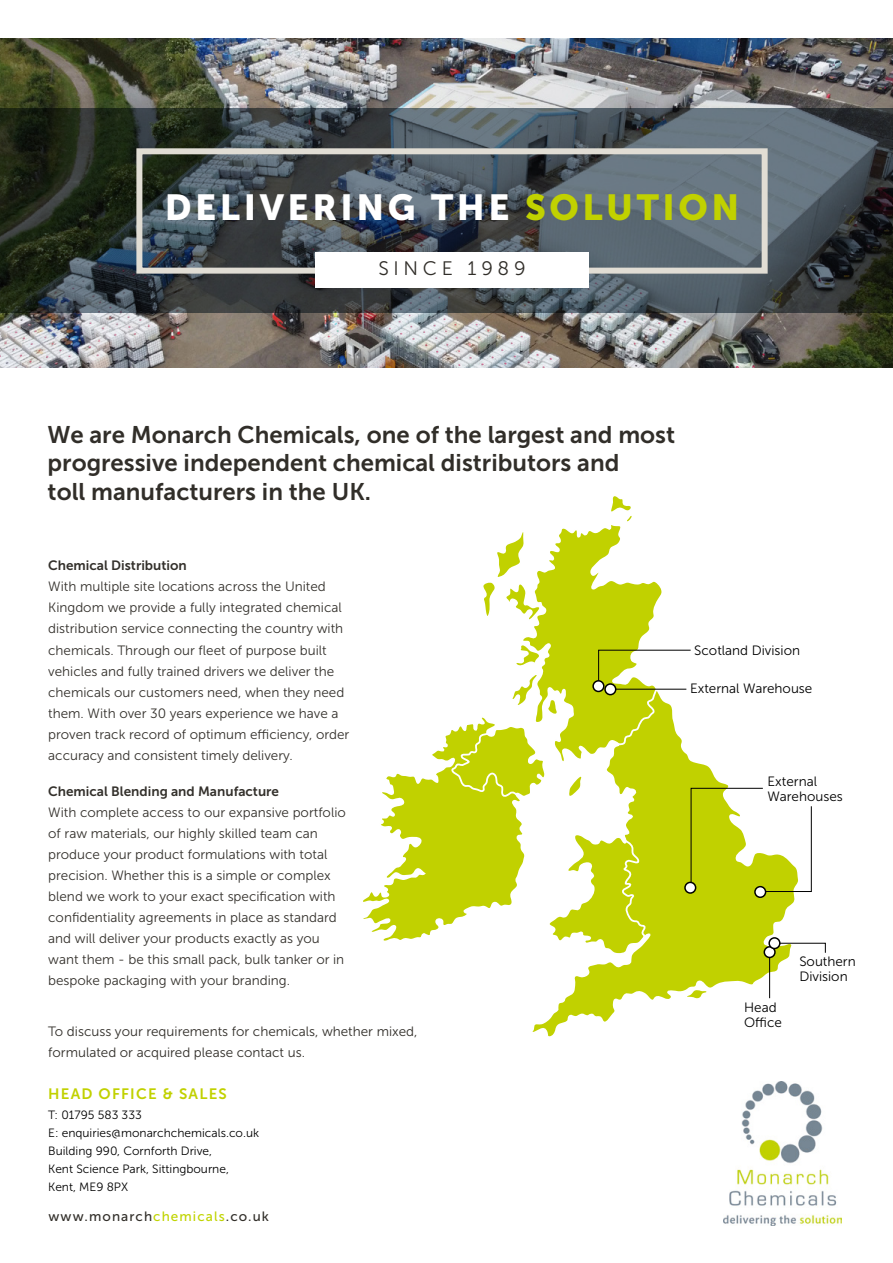
<style>
.page{position:relative;width:893px;height:1263px;background:#fff}
.page>*{position:absolute;margin:0;border:0;box-sizing:border-box;transform-origin:0 0}
.t1{font:36px "Museo Sans 900";letter-spacing:.1em;color:#fff}
.t2{font:24px/28.8px "Museo Sans 700";color:#312e29}
.t3{font:19.5px "Museo Sans 300";letter-spacing:.24em;color:#312e29}
.t4{font:15px "Museo Sans 700";letter-spacing:.08em;color:#c1d100}
.t5{font:13.5px/21px "Museo Sans 300";color:#312e29}
.t6{font:13.5px/15px "Museo Sans 300";color:#000}
.t7{font:13.5px "Museo Sans 700";color:#312e29}
.t8{font:13.5px "Museo Sans 500";letter-spacing:.08em;color:#312e29}
.t9{font:12px/18px "Museo Sans 300";color:#000}
.s1{color:#c1d100}
.s2{color:#c0d400}
</style>
<div class="page">
<img style="left:0;top:38px;width:893px;height:329px">
<svg style="left:0;top:109px;width:893px;height:204px"></svg>
<div style="left:136px;top:148px;width:632px;height:126px;border:6px solid #e1ddd4"></div>
<div style="left:315px;top:252px;width:274px;height:35px;background:#fff"></div>
<img style="left:723px;top:1082px;width:119px;height:143px">
<svg style="left:532px;top:956px;width:257px;height:81px"></svg>
<svg style="left:681px;top:987px;width:29px;height:15px"></svg>
<div style="left:763px;top:946px;width:13px;height:12px;border:2px solid #000;border-radius:50%"></div>
<svg style="left:363px;top:496px;width:463px;height:460px"></svg>
<hr style="left:616px;top:689px;width:70px;height:1px;background:#000">
<hr style="left:769px;top:957px;width:1px;height:41px;background:#000">
<h1 class="t1" style="left:165px;top:187px;width:576px">DELIVERING THE <span class="s1">SOLUTION</span></h1>
<h3 class="t3" style="left:378px;top:258px;width:149px">SINCE 1989</h3>
<h2 class="t2" style="left:48px;top:420px;width:629px">We are Monarch Chemicals, one of the largest and most progressive independent chemical distributors and<br>toll manufacturers in the UK.</h2>
<p class="t7" style="left:48px;top:558px;width:140px">Chemical Distribution</p>
<p class="t5" style="left:48px;top:576px;width:303px">With multiple site locations across the United Kingdom we provide a fully integrated chemical distribution service connecting the country with chemicals. Through our fleet of purpose built vehicles and fully trained drivers we deliver the chemicals our customers need, when they need them. With over 30 years experience we have a proven track record of optimum efficiency, order accuracy and consistent timely delivery.</p>
<p class="t7" style="left:48px;top:783px;width:232px">Chemical Blending and Manufacture</p>
<p class="t5" style="left:48px;top:801px;width:299px">With complete access to our expansive portfolio of raw materials, our highly skilled team can produce your product formulations with total precision. Whether this is a simple or complex blend we work to your exact specification with confidentiality agreements in place as standard and will deliver your products exactly as you want them - be this small pack, bulk tanker or in bespoke packaging with your branding.</p>
<p class="t5" style="left:48px;top:1021px;width:371px">To discuss your requirements for chemicals, whether mixed, formulated or acquired please contact us.</p>
<p class="t4" style="left:48px;top:1086px;width:180px">HEAD OFFICE &amp; SALES</p>
<p class="t9" style="left:48px;top:1106px;width:212px">T: 01795 583 333<br>E: enquiries@monarchchemicals.co.uk<br>Building 990, Cornforth Drive,<br>Kent Science Park, Sittingbourne,<br>Kent, ME9 8PX</p>
<p class="t8" style="left:49px;top:1209px;width:222px">www.monarch<span class="s2">chemicals</span>.co.uk</p>
<p class="t6" style="left:694px;top:643px;width:107px">Scotland Division</p>
<p class="t6" style="left:690px;top:681px;width:124px">External Warehouse</p>
<p class="t6" style="left:767px;top:774px;width:77px">External<br>Warehouses</p>
<p class="t6" style="left:744px;top:1000px;width:39px">Head<br>Office</p>
<p class="t6" style="left:799px;top:953px;width:58px">Southern<br>Division</p>
</div>
